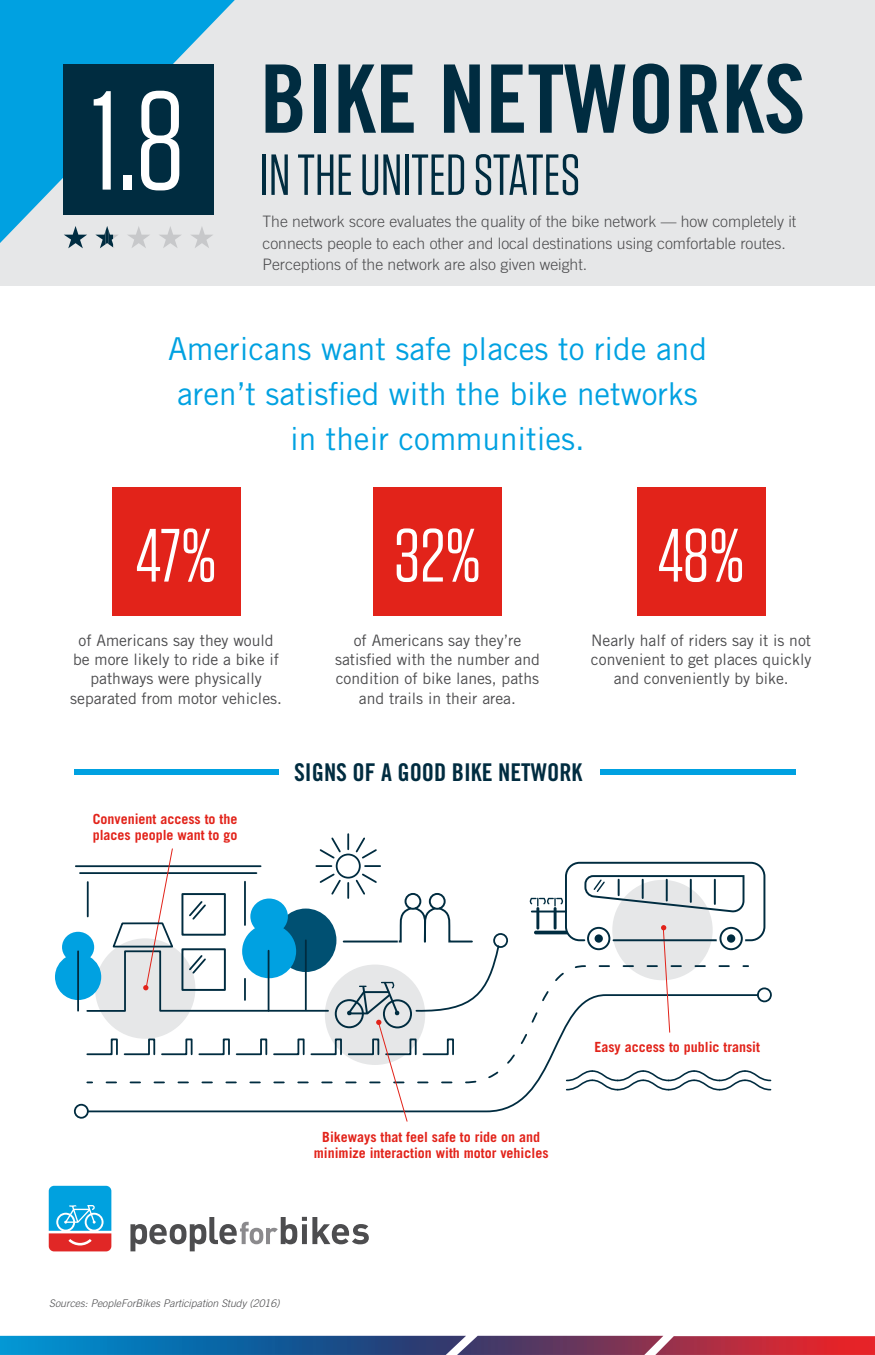
<style>
.page{position:relative;width:875px;height:1355px;background:#fff}
.page>*{position:absolute;margin:0;border:0;box-sizing:border-box;transform-origin:0 0}
.t1{font:140px "Tungsten";color:#fff}
.t2{font:94.5px "Trade Gothic LT Std Bd Cn 20";color:#002c40}
.t3{font:75.25px "Tungsten";color:#fff}
.t4{font:57.75px "Tungsten";color:#002c40}
.t5{font:31.5px/44.6px "Trade Gothic LT Std";color:#00a1e1;text-align:center}
.t6{font:24.5px "Trade Gothic LT Std Bd Cn 20";color:#002c40}
.t7{font:15.75px/19.2px "Trade Gothic LT Std";color:#4c4c4e;text-align:center}
.t8{font:300 15.75px/21.9px "Trade Gothic LT Std";color:#4c4c4e}
.t9{font:700 14px/16.8px "Trade Gothic LT Std";color:#e2231a;text-align:center}
.t10{font:italic 300 10.5px "Trade Gothic LT Std";color:#4c4c4e}
</style>
<div class="page">
<div style="left:0;top:0;width:875px;height:285px;background:#e6e7e8"></div>
<svg style="left:0;top:0;width:235px;height:243px;fill:#00a1e1"></svg>
<div style="left:63px;top:64px;width:151px;height:151px;background:#002c40"></div>
<svg style="left:64px;top:226px;width:23px;height:22px"></svg>
<svg style="left:190px;top:226px;width:24px;height:22px"></svg>
<svg style="left:159px;top:226px;width:23px;height:22px"></svg>
<svg style="left:127px;top:226px;width:23px;height:22px"></svg>
<svg style="left:0;top:1335px;width:875px;height:19px;background:#5b5882"></svg>
<div style="left:373px;top:487px;width:129px;height:128px;background:#e2231a"></div>
<div style="left:112px;top:487px;width:128px;height:128px;background:#e2231a"></div>
<div style="left:637px;top:487px;width:128px;height:128px;background:#e2231a"></div>
<svg style="left:130px;top:1216px;width:239px;height:35px"></svg>
<svg style="left:48px;top:1185px;width:64px;height:67px;background:#6493b7"></svg>
<svg style="left:95px;top:226px;width:24px;height:22px"></svg>
<svg style="left:501px;top:1033px;width:63px;height:78px"></svg>
<div style="left:757px;top:987px;width:15px;height:15px;border:2px solid #002c40;border-radius:50%"></div>
<div style="left:493px;top:932px;width:15px;height:16px;border:2px solid #002c40;border-radius:50%"></div>
<svg style="left:55px;top:834px;width:446px;height:288px"></svg>
<div style="left:74px;top:769px;width:205px;height:5px;background:#00a1e1"></div>
<div style="left:600px;top:769px;width:195px;height:5px;background:#00a1e1"></div>
<svg style="left:566px;top:1070px;width:206px;height:21px"></svg>
<svg style="left:529px;top:861px;width:237px;height:172px"></svg>
<hr style="left:532px;top:910px;width:34px;height:2px;background:#002c40">
<h1 class="t1" style="left:92px;top:69px;width:94px">1.8</h1>
<h2 class="t2" style="left:260px;top:42px;width:547px">BIKE NETWORKS</h2>
<h3 class="t4" style="left:260px;top:145px;width:322px">IN THE UNITED STATES</h3>
<p class="t8" style="left:262px;top:210px;width:535px">The network score evaluates the quality of the bike network — how completely it connects people to each other and local destinations using comfortable routes.<br>Perceptions of the network are also given weight.</p>
<h3 class="t5" style="left:168px;top:326px;width:540px">Americans want safe places to ride and aren’t satisfied with the bike networks in their communities.</h3>
<h3 class="t3" style="left:136px;top:516px;width:83px">47%</h3>
<p class="t7" style="left:70px;top:630px;width:213px">of Americans say they would be more likely to ride a bike if pathways were physically separated from motor vehicles.</p>
<h3 class="t3" style="left:394px;top:516px;width:89px">32%</h3>
<p class="t7" style="left:335px;top:630px;width:206px">of Americans say they’re satisfied with the number and condition of bike lanes, paths and trails in their area.</p>
<h3 class="t3" style="left:658px;top:516px;width:88px">48%</h3>
<p class="t7" style="left:591px;top:630px;width:222px">Nearly half of riders say it is not convenient to get places quickly and conveniently by bike.</p>
<p class="t9" style="left:93px;top:810px;width:146px;text-align:left">Convenient access to the places people want to go</p>
<h3 class="t6" style="left:294px;top:757px;width:290px">SIGNS OF A GOOD BIKE NETWORK</h3>
<p class="t9" style="left:314px;top:1127px;width:236px">Bikeways that feel safe to ride on and minimize interaction with motor vehicles</p>
<p class="t9" style="left:594px;top:1038px;width:167px">Easy access to public transit</p>
<p class="t10" style="left:49px;top:1296px;width:232px">Sources: PeopleForBikes Participation Study (2016)</p>
</div>
